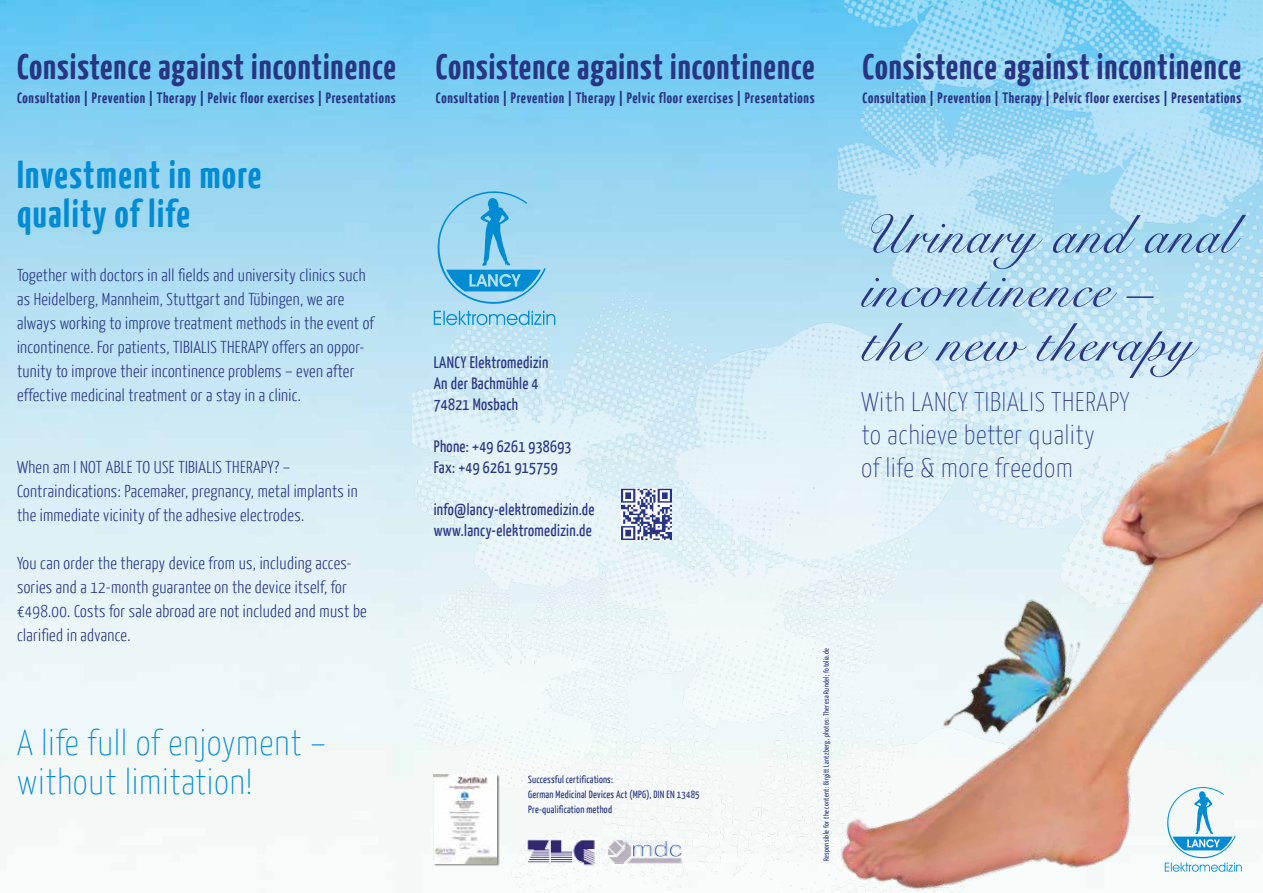
<style>
.page{position:relative;width:1263px;height:893px;background:#fff}
.page>*{position:absolute;margin:0;border:0;box-sizing:border-box;transform-origin:0 0}
.t1{font:54px/54px "Snell Roundhand Script";letter-spacing:.03em;color:#283583}
.t2{font:700 39px/39px "Yanone Kaffeesatz";letter-spacing:.04em;color:#008bd2}
.t3{font:700 36px "Yanone Kaffeesatz";letter-spacing:.03em;color:#283583}
.t4{font:100 36px/39px "Yanone Kaffeesatz";letter-spacing:.03em;color:#008bd2}
.t5{font:100 27px/33px "Yanone Kaffeesatz";letter-spacing:.03em;color:#283583}
.t6{font:300 17.25px/24px "Yanone Kaffeesatz";letter-spacing:.02em;color:#283583}
.t7{font:16.5px/21px "Yanone Kaffeesatz";letter-spacing:.02em;color:#283583}
.t8{font:700 15px "Yanone Kaffeesatz";letter-spacing:.05em;color:#283583}
.t9{font:10.5px/15px "Yanone Kaffeesatz";letter-spacing:.02em;color:#283583}
.t10{font:7.5px "Yanone Kaffeesatz";letter-spacing:.05em;color:#283583}
</style>
<div class="page">
<img style="left:0;top:0;width:838px;height:893px">
<img style="left:412px;top:252px;width:426px;height:641px">
<img style="left:838px;top:0;width:425px;height:282px">
<svg style="left:431px;top:176px;width:124px;height:149px;background:#89cceb"></svg>
<img style="left:607px;top:831px;width:76px;height:36px">
<img style="left:527px;top:838px;width:69px;height:30px">
<div style="left:433px;top:774px;width:67px;height:92px;background:#000;opacity:.5"></div>
<img style="left:434px;top:775px;width:63px;height:88px">
<img style="left:838px;top:282px;width:425px;height:611px">
<img style="left:621px;top:488px;width:51px;height:51px">
<h3 class="t3" style="left:17px;top:44px;width:380px">Consistence against incontinence</h3>
<p class="t8" style="left:17px;top:88px;width:380px">Consultation | Prevention | Therapy | Pelvic floor exercises | Presentations</p>
<h2 class="t2" style="left:17px;top:154px;width:246px">Investment in more quality of life</h2>
<p class="t6" style="left:17px;top:262px;width:358px">Together with doctors in all fields and university clinics such as Heidelberg, Mannheim, Stuttgart and Tübingen, we are always working to improve treatment methods in the event of incontinence. For patients, TIBIALIS THERAPY offers an oppor&shy;tunity to improve their incontinence problems – even after effective medicinal treatment or a stay in a clinic.</p>
<p class="t6" style="left:17px;top:454px;width:342px">When am I NOT ABLE TO USE TIBIALIS THERAPY? –<br>Contraindications: Pacemaker, pregnancy, metal implants in the immediate vicinity of the adhesive electrodes.</p>
<p class="t6" style="left:17px;top:550px;width:351px">You can order the therapy device from us, including acces&shy;sories and a 12-month guarantee on the device itself, for €498.00. Costs for sale abroad are not included and must be clarified in advance.</p>
<h3 class="t4" style="left:17px;top:722px;width:311px">A life full of enjoyment – without limitation!</h3>
<h3 class="t3" style="left:436px;top:44px;width:380px">Consistence against incontinence</h3>
<p class="t8" style="left:436px;top:88px;width:380px">Consultation | Prevention | Therapy | Pelvic floor exercises | Presentations</p>
<p class="t7" style="left:434px;top:352px;width:116px">LANCY Elektromedizin<br>An der Bachmühle 4<br>74821 Mosbach</p>
<p class="t7" style="left:434px;top:436px;width:139px">Phone: +49 6261 938693<br>Fax: +49 6261 915759</p>
<p class="t7" style="left:434px;top:499px;width:162px">info@lancy-elektromedizin.de www.lancy-elektromedizin.de</p>
<h3 class="t3" style="left:863px;top:44px;width:380px">Consistence against incontinence</h3>
<p class="t8" style="left:863px;top:88px;width:380px">Consultation | Prevention | Therapy | Pelvic floor exercises | Presentations</p>
<h1 class="t1" style="left:861px;top:210px;width:374px">Urinary and anal incontinence –<br>the new therapy</h1>
<h3 class="t5" style="left:861px;top:384px;width:270px">With LANCY TIBIALIS THERAPY to achieve better quality<br>of life &amp; more freedom</h3>
<p class="t9" style="left:528px;top:772px;width:173px">Successful certifications:<br>German Medicinal Devices Act (MPG), DIN EN 13485<br>Pre-qualification method</p>
<p class="t10" style="left:822px;top:861px;width:215px;rotate:-90deg">Responsible for the content: Birgitt Lantzberg, photos: Theresa Rundel; fotolia.de</p>
</div>
